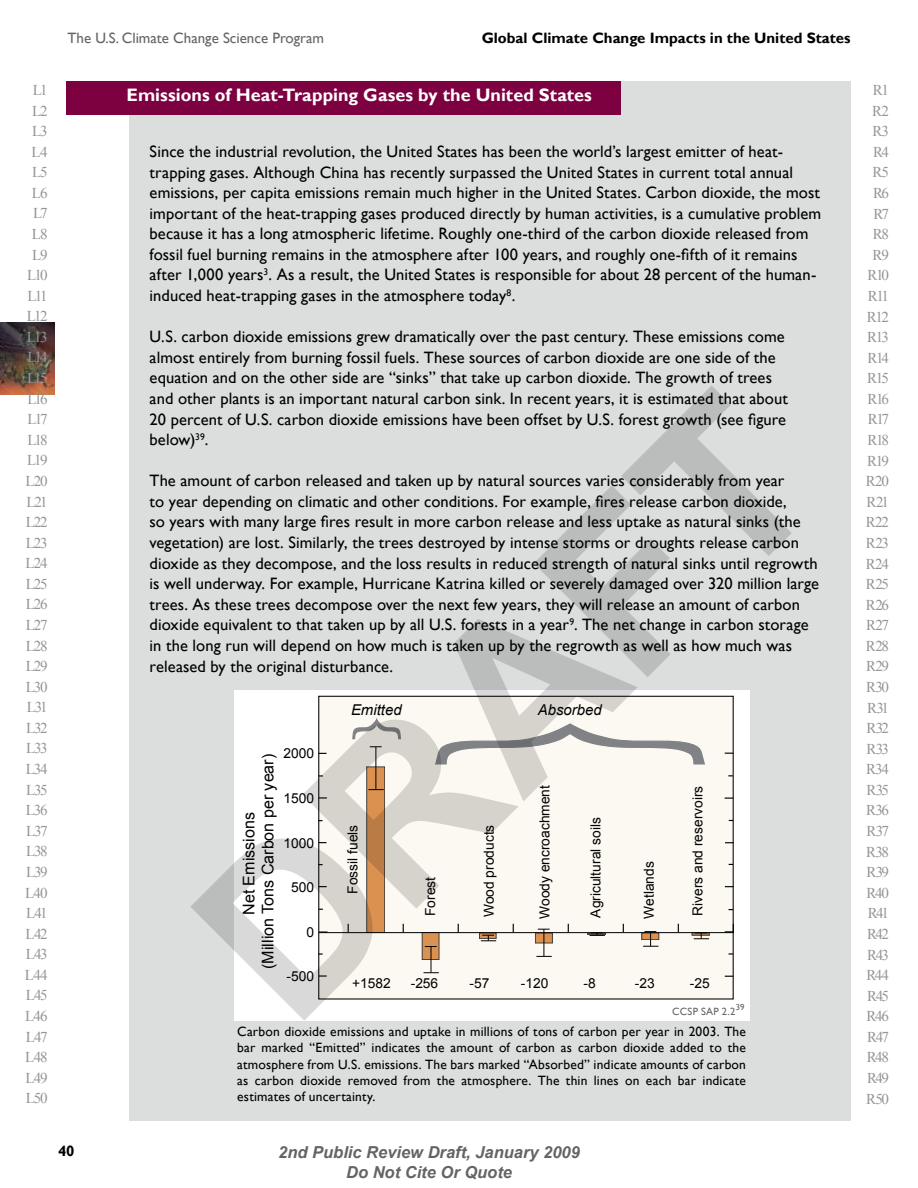
<style>
.page{position:relative;width:918px;height:1188px;background:#fff}
.page>*{position:absolute;margin:0;border:0;box-sizing:border-box;transform-origin:0 0}
.t1{font:700 18px "Gill Sans";letter-spacing:.005em;color:#fff}
.t2{font:16.5px/20.5px "Gill Sans";letter-spacing:.005em;color:#000}
.t3{font:italic 700 16.5px/19.5px "Arial";color:#636467;text-align:center}
.t4{font:16.05px/19.4px "Arial";color:#010101;text-align:center}
.t5{font:15px/20.5px "Times New Roman";letter-spacing:-.09em;color:#939598;text-align:center}
.t6{font:700 15px "Gill Sans";color:#000}
.t7{font:15px "Gill Sans";color:#636467}
.t8{font:italic 15px "Arial";color:#010101}
.t9{font:13.8px "Arial";color:#010101}
.t10{font:13.5px/16.2px "Gill Sans";letter-spacing:.015em;color:#000;text-align:justify}
.t11{font:10.5px "Gill Sans";letter-spacing:.03em;color:#636467}
.t12{font:8.7px "Gill Sans";color:#636467}
</style>
<div class="page">
<img style="left:0;top:323px;width:55px;height:72px">
<div style="left:129px;top:81px;width:721px;height:1039px;background:#dcdede"></div>
<div style="left:66px;top:81px;width:554px;height:34px;background:#7d0040"></div>
<svg style="left:190px;top:386px;width:602px;height:635px"></svg>
<p class="t5" style="left:25px;top:79px;width:24px">L1<br>L2<br>L3<br>L4<br>L5<br>L6<br>L7<br>L8<br>L9<br>L10<br>L11<br>L12<br>L13<br>L14<br>L15<br>L16<br>L17<br>L18<br>L19<br>L20<br>L21<br>L22<br>L23<br>L24<br>L25<br>L26<br>L27<br>L28<br>L29<br>L30<br>L31<br>L32<br>L33<br>L34<br>L35<br>L36<br>L37<br>L38<br>L39<br>L40<br>L41<br>L42<br>L43<br>L44<br>L45<br>L46<br>L47<br>L48<br>L49<br>L50</p>
<p class="t7" style="left:68px;top:30px;width:258px">The U.S. Climate Change Science Program</p>
<p class="t6" style="left:482px;top:29px;width:370px">Global Climate Change Impacts in the United States</p>
<p class="t1" style="left:126px;top:84px;width:467px">Emissions of Heat-Trapping Gases by the United States</p>
<p class="t2" style="left:150px;top:141px;width:673px">Since the industrial revolution, the United States has been the world’s largest emitter of heat&shy;trapping gases. Although China has recently surpassed the United States in current total annual emissions, per capita emissions remain much higher in the United States. Carbon dioxide, the most important of the heat-trapping gases produced directly by human activities, is a cumulative problem because it has a long atmospheric lifetime. Roughly one-third of the carbon dioxide released from fossil fuel burning remains in the atmosphere after 100 years, and roughly one-fifth of it remains after 1,000 years<sup>3</sup>. As a result, the United States is responsible for about 28 percent of the human&shy;induced heat-trapping gases in the atmosphere today<sup>8</sup>.</p>
<p class="t2" style="left:150px;top:327px;width:640px">U.S. carbon dioxide emissions grew dramatically over the past century. These emissions come almost entirely from burning fossil fuels. These sources of carbon dioxide are one side of the equation and on the other side are “sinks” that take up carbon dioxide. The growth of trees and other plants is an important natural carbon sink. In recent years, it is estimated that about 20 percent of U.S. carbon dioxide emissions have been offset by U.S. forest growth (see figure below)<sup>39</sup>.</p>
<p class="t2" style="left:150px;top:471px;width:671px">The amount of carbon released and taken up by natural sources varies considerably from year<br>to year depending on climatic and other conditions. For example, fires release carbon dioxide,<br>so years with many large fires result in more carbon release and less uptake as natural sinks (the vegetation) are lost. Similarly, the trees destroyed by intense storms or droughts release carbon dioxide as they decompose, and the loss results in reduced strength of natural sinks until regrowth is well underway. For example, Hurricane Katrina killed or severely damaged over 320 million large trees. As these trees decompose over the next few years, they will release an amount of carbon dioxide equivalent to that taken up by all U.S. forests in a year<sup>9</sup>. The net change in carbon storage in the long run will depend on how much is taken up by the regrowth as well as how much was released by the original disturbance.</p>
<p class="t9" style="left:283px;top:744px;width:32px">2000</p>
<p class="t4" style="left:239px;top:969px;width:217px;rotate:-90deg">Net Emissions<br>(Million Tons Carbon per year)</p>
<p class="t9" style="left:283px;top:789px;width:32px">1500</p>
<p class="t9" style="left:283px;top:834px;width:32px">1000</p>
<p class="t9" style="left:291px;top:878px;width:24px">500</p>
<p class="t9" style="left:306px;top:923px;width:9px">0</p>
<p class="t9" style="left:286px;top:967px;width:29px">-500</p>
<p class="t8" style="left:351px;top:700px;width:52px">Emitted</p>
<p class="t8" style="left:538px;top:700px;width:65px">Absorbed</p>
<p class="t9" style="left:344px;top:894px;width:70px;rotate:-90deg">Fossil fuels</p>
<p class="t9" style="left:421px;top:916px;width:41px;rotate:-90deg">Forest</p>
<p class="t9" style="left:480px;top:917px;width:94px;rotate:-90deg">Wood products</p>
<p class="t9" style="left:536px;top:919px;width:135px;rotate:-90deg">Woody encroachment</p>
<p class="t9" style="left:587px;top:918px;width:102px;rotate:-90deg">Agricultural soils</p>
<p class="t9" style="left:640px;top:919px;width:59px;rotate:-90deg">Wetlands</p>
<p class="t9" style="left:689px;top:916px;width:132px;rotate:-90deg">Rivers and reservoirs</p>
<p class="t9" style="left:352px;top:974px;width:40px">+1582</p>
<p class="t9" style="left:411px;top:974px;width:29px">-256</p>
<p class="t9" style="left:470px;top:974px;width:21px">-57</p>
<p class="t9" style="left:521px;top:974px;width:29px">-120</p>
<p class="t9" style="left:584px;top:974px;width:14px">-8</p>
<p class="t9" style="left:635px;top:974px;width:21px">-23</p>
<p class="t9" style="left:690px;top:974px;width:21px">-25</p>
<p class="t12" style="left:736px;top:1002px;width:10px">39</p>
<p class="t11" style="left:672px;top:1005px;width:65px">CCSP SAP 2.2</p>
<p class="t10" style="left:237px;top:1024px;width:510px">Carbon dioxide emissions and uptake in millions of tons of carbon per year in 2003. The bar marked “Emitted” indicates the amount of carbon as carbon dioxide added to the atmosphere from U.S. emissions. The bars marked “Absorbed” indicate amounts of carbon as carbon dioxide removed from the atmosphere. The thin lines on each bar indicate estimates of uncertainty.</p>
<p class="t5" style="left:866px;top:80px;width:25px">R1<br>R2<br>R3<br>R4<br>R5<br>R6<br>R7<br>R8<br>R9<br>R10<br>R11<br>R12<br>R13<br>R14<br>R15<br>R16<br>R17<br>R18<br>R19<br>R20<br>R21<br>R22<br>R23<br>R24<br>R25<br>R26<br>R27<br>R28<br>R29<br>R30<br>R31<br>R32<br>R33<br>R34<br>R35<br>R36<br>R37<br>R38<br>R39<br>R40<br>R41<br>R42<br>R43<br>R44<br>R45<br>R46<br>R47<br>R48<br>R49<br>R50</p>
<p class="t6" style="left:58px;top:1142px;width:18px">40</p>
<p class="t3" style="left:278px;top:1143px;width:303px">2nd Public Review Draft, January 2009<br>Do Not Cite Or Quote</p>
</div>
